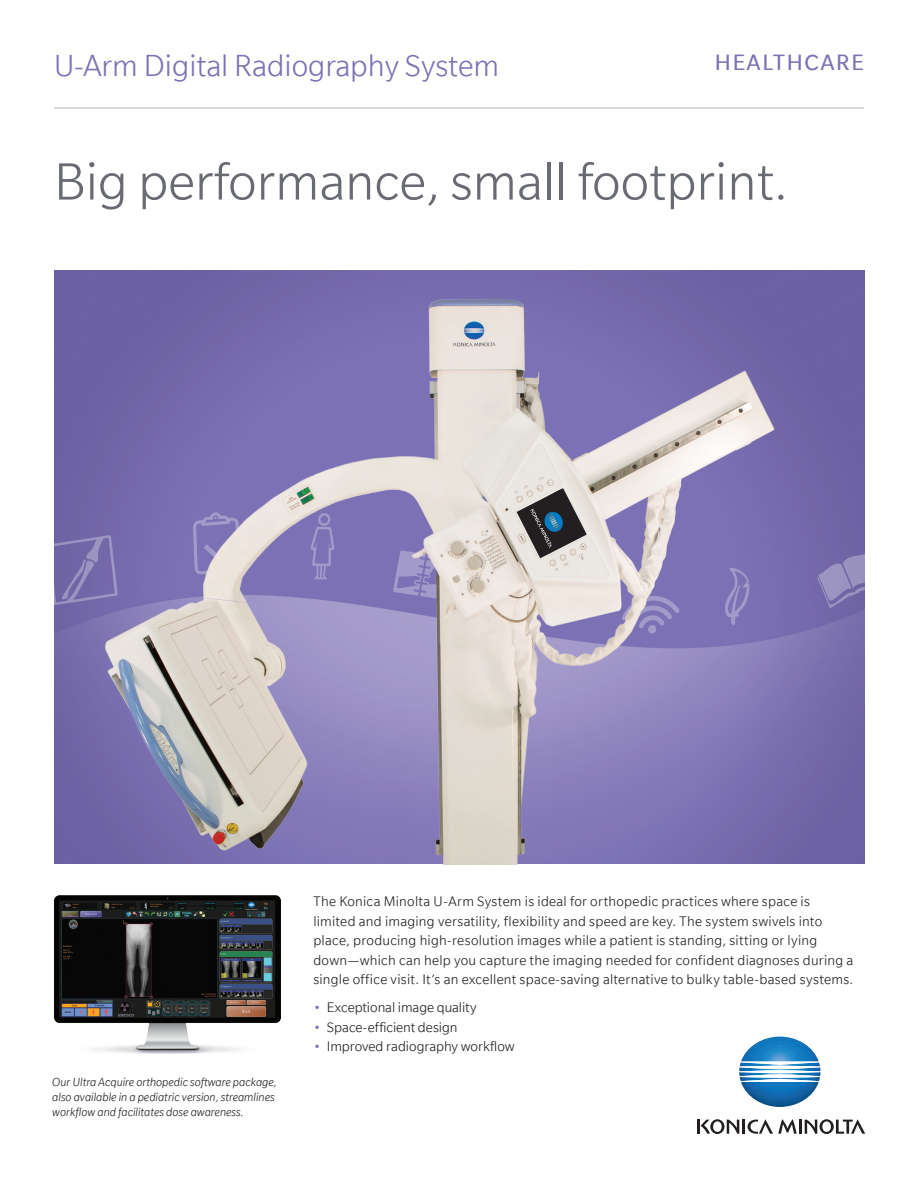
<style>
.page{position:relative;width:918px;height:1188px;background:#fff}
.page>*{position:absolute;margin:0;border:0;box-sizing:border-box;transform-origin:0 0}
.t1{font:300 57px "Slate";color:#696b73}
.t2{font:300 33px "Slate";color:#7d72b4}
.t3{font:24px "Slate";letter-spacing:.075em;color:#7d72b4}
.t4{font:300 15px/19.5px "Slate";letter-spacing:.015em;color:#231f20}
.t5{font:300 15px "Slate";letter-spacing:-.005em;color:#231f20}
.t6{font:italic 300 12.75px/15px "Slate";color:#231f20}
.s1{color:#7d72b4}
</style>
<div class="page">
<img style="left:54px;top:895px;width:227px;height:159px">
<img style="left:54px;top:270px;width:810px;height:594px">
<img style="left:741px;top:1037px;width:78px;height:70px">
<svg style="left:697px;top:1119px;width:168px;height:15px"></svg>
<svg style="left:739px;top:1061px;width:81px;height:21px"></svg>
<hr style="left:54px;top:108px;width:810px;height:1px;background:#aeb3b8">
<svg style="left:817px;top:553px;width:48px;height:55px;background:#867db4"></svg>
<svg style="left:54px;top:535px;width:49px;height:70px;background:#796fac"></svg>
<img style="left:103px;top:296px;width:680px;height:569px">
<svg style="left:517px;top:488px;width:70px;height:70px;background:#7c7d7f"></svg>
<h2 class="t2" style="left:54px;top:48px;width:447px">U-Arm Digital Radiography System</h2>
<h3 class="t3" style="left:715px;top:50px;width:151px">HEALTHCARE</h3>
<h1 class="t1" style="left:54px;top:152px;width:735px">Big performance, small footprint.</h1>
<p class="t6" style="left:52px;top:1074px;width:226px">Our Ultra Acquire orthopedic software package, also available in a pediatric version, streamlines workflow and facilitates dose awareness.</p>
<p class="t4" style="left:313px;top:892px;width:541px">The Konica Minolta U-Arm System is ideal for orthopedic practices where space is limited and imaging versatility, flexibility and speed are key. The system swivels into place, producing high-resolution images while a patient is standing, sitting or lying down—which can help you capture the imaging needed for confident diagnoses during a single office visit. It’s an excellent space-saving alternative to bulky table-based systems.</p>
<p class="t5" style="left:313px;top:1000px;width:165px"><span class="s1">•</span> Exceptional image quality</p>
<p class="t4" style="left:313px;top:1017px;width:146px"><span class="s1">•</span> Space-efficient design</p>
<p class="t5" style="left:313px;top:1039px;width:203px"><span class="s1">•</span> Improved radiography workflow</p>
</div>
